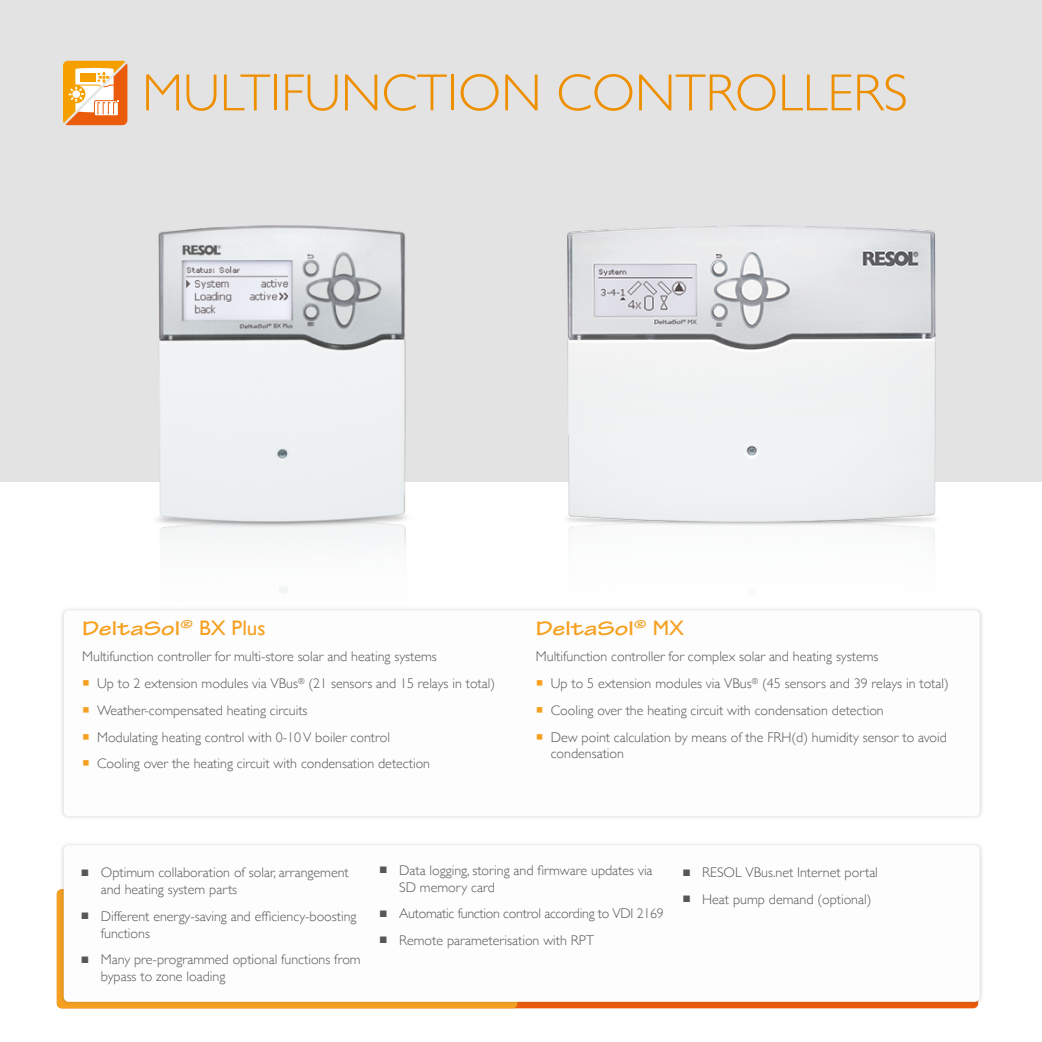
<style>
.page{position:relative;width:1042px;height:1042px;background:#fff}
.page>*{position:absolute;margin:0;border:0;box-sizing:border-box;transform-origin:0 0}
.t1{font:300 52.5px "Gill Sans";color:#ee8f00}
.t2{font:700 expanded 21px "Tekton Pro";color:#f6a020}
.t3{font:300 14px/16.8px "Gill Sans";color:#575756}
.t4{font:300 14px "Gill Sans";letter-spacing:-.02em;color:#575756}
.s1{font-family:"Gill Sans";font-weight:400;font-stretch:normal}
.s2{color:#f6a020}
.s3{font-family:"Arial";font-weight:700}
</style>
<div class="page">
<div style="left:57px;top:889px;width:460px;height:119px;background:#f6a020;border-radius:5px"></div>
<div style="left:0;top:0;width:1042px;height:481px;background:#e3e3e3"></div>
<img style="left:96px;top:225px;width:376px;height:368px">
<img style="left:536px;top:225px;width:443px;height:320px">
<div style="left:59px;top:606px;width:924px;height:214px;background:#f2f2f2"></div>
<div style="left:64px;top:610px;width:915px;height:206px;background:#fdfdfd;border-radius:5px"></div>
<div style="left:59px;top:841px;width:924px;height:164px;background:#575756;opacity:.24"></div>
<div style="left:64px;top:845px;width:915px;height:157px;background:#fdfdfd;border-radius:5px"></div>
<svg style="left:63px;top:61px;width:64px;height:64px;background:#f4ac60"></svg>
<h1 class="t1" style="left:142px;top:52px;width:767px">MULTIFUNCTION CONTROLLERS</h1>
<h2 class="t2" style="left:82px;top:615px;width:185px">DeltaSol<sup>®</sup> <span class="s1">BX Plus</span></h2>
<p class="t3" style="left:82px;top:648px;width:356px">Multifunction controller for multi-store solar and heating systems</p>
<p class="t3" style="left:82px;top:674px;width:414px"><span class="s2">○</span> Up to 2 extension modules via VBus<sup>®</sup> (21 sensors and 15 relays in total)</p>
<p class="t3" style="left:82px;top:701px;width:227px"><span class="s2">○</span> Weather-compensated heating circuits</p>
<p class="t3" style="left:82px;top:728px;width:309px"><span class="s2">○</span> Modulating heating control with 0-10 V boiler control</p>
<p class="t3" style="left:82px;top:755px;width:349px"><span class="s2">○</span> Cooling over the heating circuit with condensation detection</p>
<h2 class="t2" style="left:536px;top:615px;width:150px">DeltaSol<sup>®</sup> <span class="s1">MX</span></h2>
<p class="t3" style="left:536px;top:648px;width:344px">Multifunction controller for complex solar and heating systems</p>
<p class="t3" style="left:536px;top:674px;width:414px"><span class="s2">○</span> Up to 5 extension modules via VBus<sup>®</sup> (45 sensors and 39 relays in total)</p>
<p class="t3" style="left:536px;top:701px;width:349px"><span class="s2">○</span> Cooling over the heating circuit with condensation detection</p>
<p class="t3" style="left:551px;top:728px;width:398px;text-indent:-15px"><span class="s2">○</span> Dew point calculation by means of the FRH(d) humidity sensor to avoid condensation</p>
<p class="t3" style="left:101px;top:864px;width:249px;text-indent:-20px"><span class="s3">■</span> Optimum collaboration of solar, arrangement and heating system parts</p>
<p class="t3" style="left:101px;top:907px;width:257px;text-indent:-20px"><span class="s3">■</span> Different energy-saving and efficiency-boosting functions</p>
<p class="t3" style="left:101px;top:951px;width:261px;text-indent:-20px"><span class="s3">■</span> Many pre-programmed optional functions from bypass to zone loading</p>
<p class="t3" style="left:399px;top:861px;width:255px;text-indent:-20px"><span class="s3">■</span> Data logging, storing and firmware updates via<br>SD memory card</p>
<p class="t4" style="left:379px;top:902px;width:286px"><span class="s3">■</span> Automatic function control according to VDI 2169</p>
<p class="t3" style="left:379px;top:931px;width:216px"><span class="s3">■</span> Remote parameterisation with RPT</p>
<p class="t3" style="left:682px;top:864px;width:197px"><span class="s3">■</span> RESOL VBus.net Internet portal</p>
<p class="t3" style="left:682px;top:890px;width:190px"><span class="s3">■</span> Heat pump demand (optional)</p>
</div>
